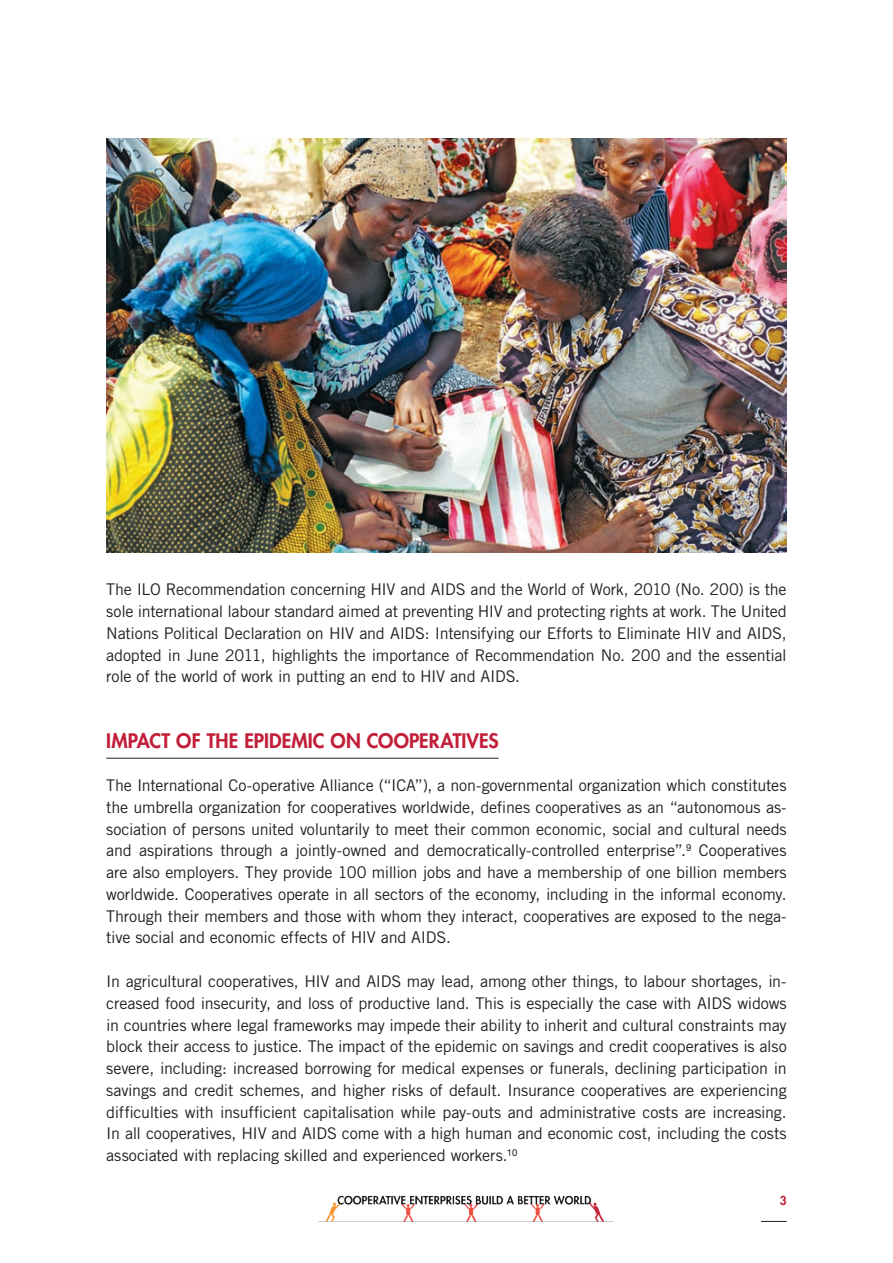
<style>
.page{position:relative;width:893px;height:1263px;background:#fff}
.page>*{position:absolute;margin:0;border:0;box-sizing:border-box;transform-origin:0 0}
.body{font:800 19.5px "Futura Std";color:#c11f39}
.body-2{font:16.2px/21.8px "Trade Gothic LT Std";letter-spacing:-.015em;color:#231f20;text-align:justify}
.t1{font:800 12px "Futura Std";color:#c11f39}
</style>
<div class="page">
<img style="left:318px;top:1195px;width:296px;height:27px">
<svg style="left:761px;top:1221px;width:26px;height:1px"></svg>
<hr style="left:106px;top:758px;width:393px;height:1px;background:#231f20">
<img style="left:106px;top:139px;width:681px;height:413px">
<p class="body-2" style="left:106px;top:579px;width:682px">The ILO Recommendation concerning HIV and AIDS and the World of Work, 2010 (No. 200) is the sole international labour standard aimed at preventing HIV and protecting rights at work. The United Nations Political Declaration on HIV and AIDS: Intensifying our Efforts to Eliminate HIV and AIDS, adopted in June 2011, highlights the importance of Recommendation No. 200 and the essential role of the world of work in putting an end to HIV and AIDS.</p>
<p class="body" style="left:106px;top:728px;width:394px">IMPACT OF THE EPIDEMIC ON COOPERATIVES</p>
<p class="body-2" style="left:106px;top:774px;width:682px">The International Co-operative Alliance (“ICA”), a non-governmental organization which constitutes the umbrella organization for cooperatives worldwide, defines cooperatives as an “autonomous as&shy;sociation of persons united voluntarily to meet their common economic, social and cultural needs and aspirations through a jointly-owned and democratically-controlled enterprise”.<sup>9</sup> Cooperatives are also employers. They provide 100 million jobs and have a membership of one billion members worldwide. Cooperatives operate in all sectors of the economy, including in the informal economy.<br>Through their members and those with whom they interact, cooperatives are exposed to the nega&shy;tive social and economic effects of HIV and AIDS.</p>
<p class="body-2" style="left:106px;top:970px;width:682px">In agricultural cooperatives, HIV and AIDS may lead, among other things, to labour shortages, in&shy;creased food insecurity, and loss of productive land. This is especially the case with AIDS widows in countries where legal frameworks may impede their ability to inherit and cultural constraints may block their access to justice. The impact of the epidemic on savings and credit cooperatives is also severe, including: increased borrowing for medical expenses or funerals, declining participation in savings and credit schemes, and higher risks of default. Insurance cooperatives are experiencing difficulties with insufficient capitalisation while pay-outs and administrative costs are increasing.<br>In all cooperatives, HIV and AIDS come with a high human and economic cost, including the costs associated with replacing skilled and experienced workers.<sup>10</sup></p>
<p class="t1" style="left:780px;top:1192px;width:8px">3</p>
</div>
